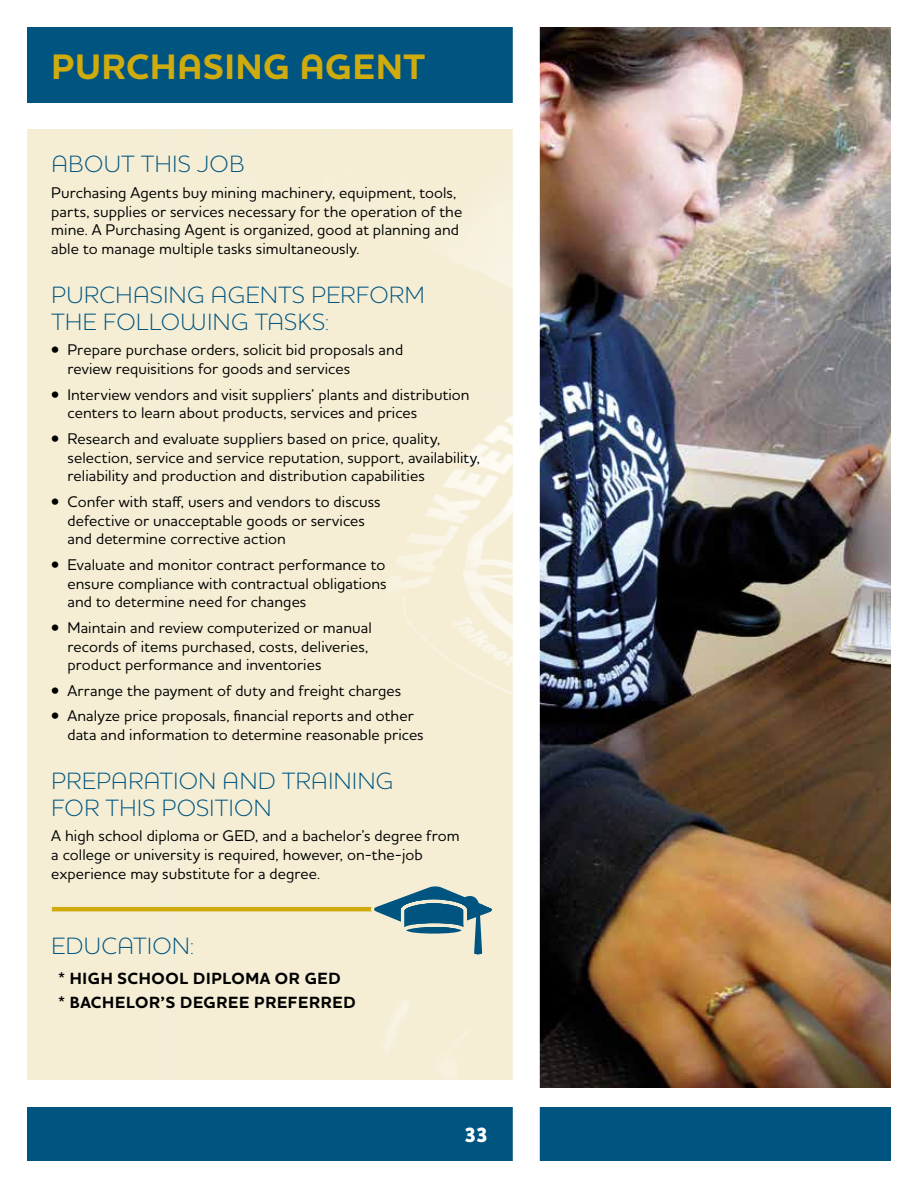
<style>
.page{position:relative;width:918px;height:1188px;background:#fff}
.page>*{position:absolute;margin:0;border:0;box-sizing:border-box;transform-origin:0 0}
.t1{font:700 36px "Houschka Pro";letter-spacing:.02em;color:#d0ab0d}
.t2{font:300 24px/27px "Houschka Pro";letter-spacing:.02em;color:#005580}
.t3{font:800 21px "Houschka Pro";color:#fff}
.t4{font:700 16.5px/23.2px "Houschka Pro";letter-spacing:.04em;color:#000}
.t5{font:500 15.75px/18.8px "Houschka Pro";letter-spacing:.005em;color:#000}
</style>
<div class="page">
<img style="left:27px;top:27px;width:864px;height:1134px">
<h1 class="t1" style="left:52px;top:43px;width:375px">PURCHASING AGENT</h1>
<h2 class="t2" style="left:51px;top:150px;width:195px">ABOUT THIS JOB</h2>
<p class="t5" style="left:51px;top:183px;width:413px">Purchasing Agents buy mining machinery, equipment, tools, parts, supplies or services necessary for the operation of the mine. A Purchasing Agent is organized, good at planning and able to manage multiple tasks simultaneously.</p>
<h2 class="t2" style="left:51px;top:281px;width:375px">PURCHASING AG ENTS PERFORM<br>THE FOLLOW ING TASKS:</h2>
<p class="t5" style="left:68px;top:340px;width:337px;text-indent:-16px">• Prepare purchase orders, solicit bid proposals and review requisitions for goods and services</p>
<p class="t5" style="left:68px;top:384px;width:404px;text-indent:-16px">• Interview vendors and visit suppliers’ plants and distribution centers to learn about products, services and prices</p>
<p class="t5" style="left:68px;top:429px;width:414px;text-indent:-16px">• Research and evaluate suppliers based on price, quality, selection, service and service reputation, support, availability, reliability and production and distribution capabilities</p>
<p class="t5" style="left:68px;top:492px;width:315px;text-indent:-16px">• Confer with staff, users and vendors to discuss defective or unacceptable goods or services and determine corrective action</p>
<p class="t5" style="left:68px;top:555px;width:321px;text-align:justify;text-indent:-16px">• Evaluate and monitor contract performance to ensure compliance with contractual obligations and to determine need for changes</p>
<p class="t5" style="left:68px;top:618px;width:306px;text-indent:-16px">• Maintain and review computerized or manual records of items purchased, costs, deliveries, product performance and inventories</p>
<p class="t5" style="left:51px;top:681px;width:352px">• Arrange the payment of duty and freight charges</p>
<p class="t5" style="left:68px;top:706px;width:358px;text-indent:-16px">• Analyze price proposals, financial reports and other data and information to determine reasonable prices</p>
<h2 class="t2" style="left:51px;top:766px;width:341px">PREPARATION AND TRAINING<br>FOR THIS POSITION</h2>
<p class="t5" style="left:51px;top:826px;width:410px">A high school diploma or GED, and a bachelor’s degree from a college or university is required, however, on-the-job experience may substitute for a degree.</p>
<h2 class="t2" style="left:51px;top:932px;width:144px">EDUCATION:</h2>
<p class="t4" style="left:58px;top:967px;width:284px">* HIGH SCHOOL DIPLOMA OR GED * BAC</p>
<p class="t4" style="left:102px;top:991px;width:252px">HELOR’S DEGREE PREFERRED</p>
<h3 class="t3" style="left:464px;top:1121px;width:26px">33</h3>
</div>
